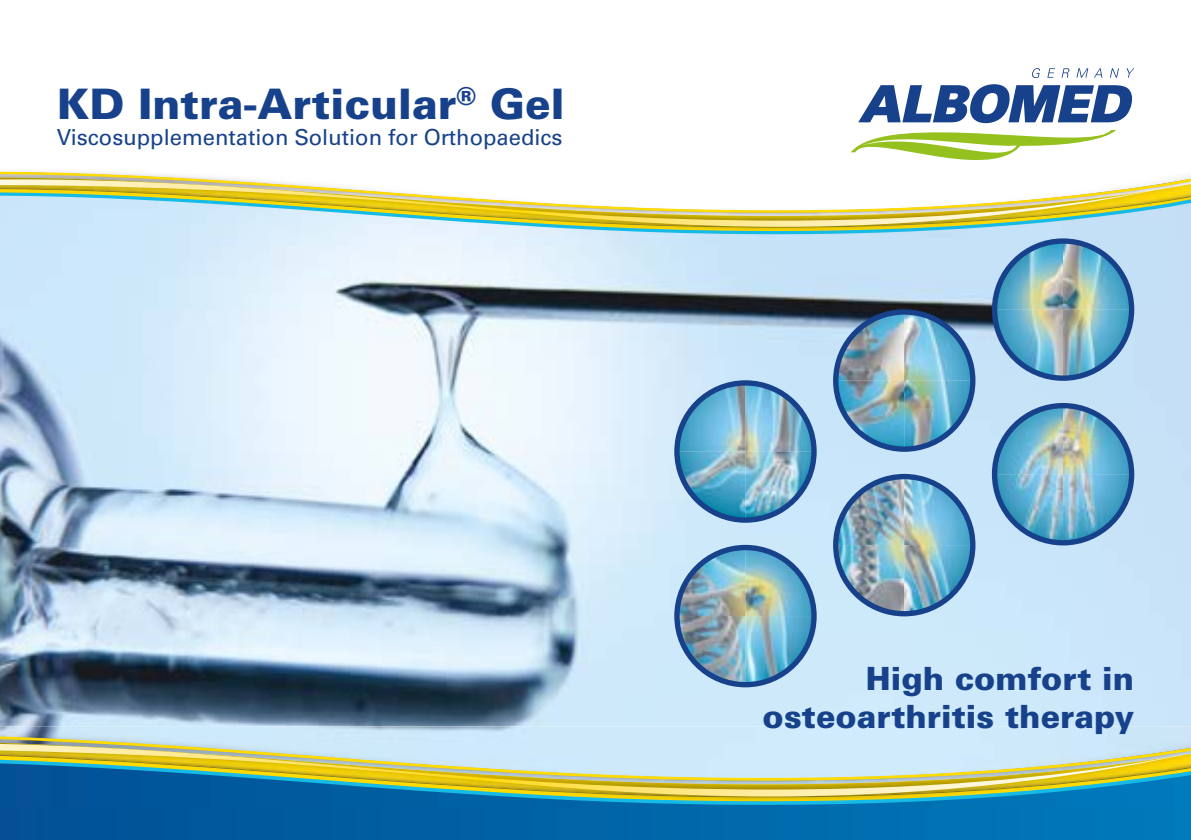
<style>
.page{position:relative;width:1191px;height:840px;background:#fff}
.page>*{position:absolute;margin:0;border:0;box-sizing:border-box;transform-origin:0 0}
.t1{font:900 42px "Univers";color:#17428b}
.t2{font:900 32px/38.4px "Univers";color:#17428b;text-align:right}
.t3{font:22px "Univers";color:#17428b}
</style>
<div class="page">
<img style="left:0;top:251px;width:1191px;height:475px">
<div style="left:0;top:807px;width:1174px;height:32px;background:linear-gradient(to right,#015094,#0079ba)"></div>
<div style="left:1174px;top:758px;width:17px;height:81px;background:#007bbc"></div>
<img style="left:0;top:726px;width:595px;height:6px">
<svg style="left:0;top:732px;width:1191px;height:23px;background:#cee4e7"></svg>
<svg style="left:0;top:755px;width:1191px;height:68px;background:#649a95"></svg>
<svg style="left:0;top:171px;width:1191px;height:20px"></svg>
<svg style="left:0;top:191px;width:1191px;height:60px;background:#d2e0c2"></svg>
<img style="left:835px;top:312px;width:137px;height:137px">
<div style="left:833px;top:309px;width:142px;height:142px;border:5px solid #17428b;border-radius:50%"></div>
<img style="left:994px;top:241px;width:137px;height:137px">
<div style="left:992px;top:238px;width:142px;height:142px;border:5px solid #17428b;border-radius:50%"></div>
<img style="left:994px;top:405px;width:137px;height:137px">
<div style="left:992px;top:403px;width:142px;height:142px;border:5px solid #17428b;border-radius:50%"></div>
<img style="left:677px;top:547px;width:137px;height:137px">
<div style="left:674px;top:544px;width:142px;height:143px;border:5px solid #17428b;border-radius:50%"></div>
<img style="left:677px;top:383px;width:137px;height:137px">
<div style="left:674px;top:380px;width:142px;height:142px;border:5px solid #17428b;border-radius:50%"></div>
<img style="left:835px;top:476px;width:137px;height:137px">
<div style="left:833px;top:473px;width:142px;height:143px;border:5px solid #17428b;border-radius:50%"></div>
<svg style="left:850px;top:84px;width:283px;height:100px"></svg>
<svg style="left:1032px;top:68px;width:8px;height:10px"></svg>
<svg style="left:1047px;top:68px;width:8px;height:10px"></svg>
<svg style="left:1061px;top:68px;width:8px;height:10px"></svg>
<svg style="left:1076px;top:68px;width:12px;height:10px"></svg>
<svg style="left:1094px;top:68px;width:8px;height:10px"></svg>
<svg style="left:1110px;top:68px;width:9px;height:10px"></svg>
<svg style="left:1126px;top:68px;width:8px;height:10px"></svg>
<h1 class="t1" style="left:57px;top:77px;width:509px">KD Intra-Articular<sup>®</sup> Gel</h1>
<p class="t3" style="left:57px;top:124px;width:507px">Viscosupplementation Solution for Orthopaedics</p>
<h2 class="t2" style="left:762px;top:658px;width:373px">High comfort in osteoarthritis therapy</h2>
</div>
